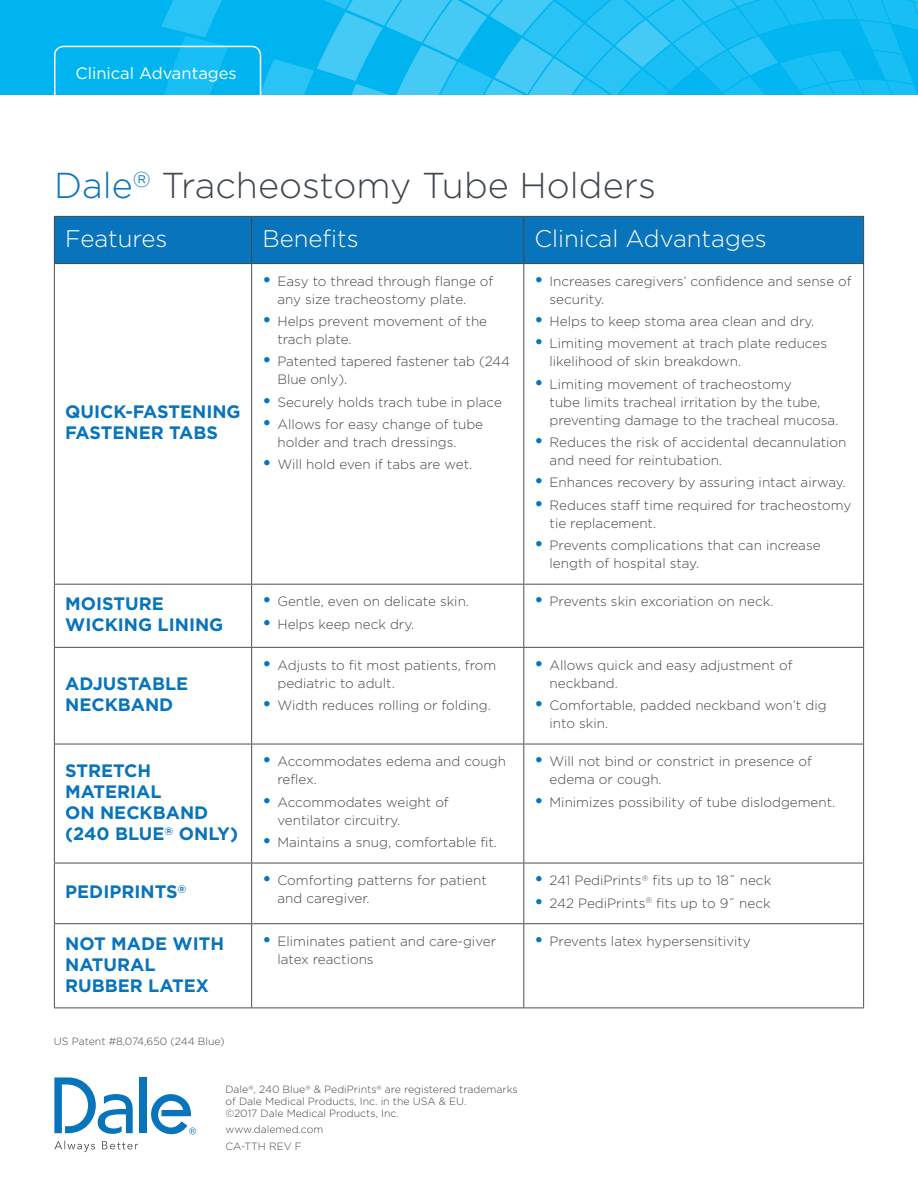
<style>
.page{position:relative;width:918px;height:1188px;background:#fff}
.page>*{position:absolute;margin:0;border:0;box-sizing:border-box;transform-origin:0 0}
.t1{font:300 36px "Gotham HTF";color:#40474e}
.t2{font:300 24px "Gotham HTF";color:#fff}
.t3{font:700 18px/21px "Gotham HTF";color:#0874bb}
.t4{font:16.5px "Gotham HTF";color:#fff}
.t5{font:300 13.5px/18px "Gotham HTF";color:#40474e}
.t6{font:300 10.5px/12px "Gotham HTF";color:#40474e}
.s1{color:#0874bb}
.s2{font-weight:700;font-size:18px;color:#0874bb}
</style>
<div class="page">
<div style="left:0;top:0;width:918px;height:94px;background:#00b5ef"></div>
<svg style="left:251px;top:0;width:667px;height:95px"></svg>
<svg style="left:160px;top:0;width:78px;height:94px"></svg>
<div style="left:54px;top:46px;width:207px;height:87px;border:2px solid #fff;border-radius:9px"></div>
<svg style="left:54px;top:1141px;width:84px;height:11px"></svg>
<div style="left:140px;top:1077px;width:7px;height:56px;background:#0874bb"></div>
<svg style="left:151px;top:1094px;width:45px;height:41px"></svg>
<svg style="left:54px;top:1077px;width:79px;height:57px"></svg>
<div style="left:55px;top:217px;width:808px;height:46px;background:#0874bb"></div>
<hr style="left:54px;top:216px;width:198px;height:1px;background:#40474e">
<hr style="left:54px;top:217px;width:1px;height:46px;background:#40474e">
<hr style="left:252px;top:216px;width:272px;height:1px;background:#40474e">
<hr style="left:251px;top:217px;width:1px;height:46px;background:#40474e">
<hr style="left:524px;top:216px;width:340px;height:1px;background:#40474e">
<hr style="left:523px;top:217px;width:1px;height:46px;background:#40474e">
<hr style="left:863px;top:217px;width:1px;height:46px;background:#40474e">
<hr style="left:54px;top:263px;width:198px;height:1px;background:#40474e">
<hr style="left:252px;top:263px;width:272px;height:1px;background:#40474e">
<hr style="left:524px;top:263px;width:340px;height:1px;background:#40474e">
<hr style="left:54px;top:264px;width:1px;height:320px;background:#4a4f55">
<hr style="left:251px;top:264px;width:1px;height:320px;background:#4a4f55">
<hr style="left:523px;top:264px;width:1px;height:320px;background:#4a4f55">
<hr style="left:863px;top:264px;width:1px;height:320px;background:#4a4f55">
<hr style="left:54px;top:584px;width:198px;height:1px;background:#4a4f55">
<hr style="left:54px;top:585px;width:1px;height:62px;background:#4a4f55">
<hr style="left:252px;top:584px;width:272px;height:1px;background:#4a4f55">
<hr style="left:251px;top:585px;width:1px;height:62px;background:#4a4f55">
<hr style="left:524px;top:584px;width:340px;height:1px;background:#4a4f55">
<hr style="left:523px;top:585px;width:1px;height:62px;background:#4a4f55">
<hr style="left:863px;top:585px;width:1px;height:62px;background:#4a4f55">
<hr style="left:54px;top:647px;width:198px;height:1px;background:#4a4f55">
<hr style="left:54px;top:648px;width:1px;height:96px;background:#4a4f55">
<hr style="left:252px;top:647px;width:272px;height:1px;background:#4a4f55">
<hr style="left:251px;top:648px;width:1px;height:96px;background:#4a4f55">
<hr style="left:524px;top:647px;width:340px;height:1px;background:#4a4f55">
<hr style="left:523px;top:648px;width:1px;height:96px;background:#4a4f55">
<hr style="left:863px;top:648px;width:1px;height:96px;background:#4a4f55">
<hr style="left:54px;top:744px;width:198px;height:1px;background:#4a4f55">
<hr style="left:54px;top:744px;width:1px;height:119px;background:#4a4f55">
<hr style="left:252px;top:744px;width:272px;height:1px;background:#4a4f55">
<hr style="left:251px;top:744px;width:1px;height:119px;background:#4a4f55">
<hr style="left:524px;top:744px;width:340px;height:1px;background:#4a4f55">
<hr style="left:523px;top:744px;width:1px;height:119px;background:#4a4f55">
<hr style="left:863px;top:744px;width:1px;height:119px;background:#4a4f55">
<hr style="left:54px;top:863px;width:198px;height:1px;background:#4a4f55">
<hr style="left:54px;top:863px;width:1px;height:60px;background:#4a4f55">
<hr style="left:252px;top:863px;width:272px;height:1px;background:#4a4f55">
<hr style="left:251px;top:863px;width:1px;height:60px;background:#4a4f55">
<hr style="left:524px;top:863px;width:340px;height:1px;background:#4a4f55">
<hr style="left:523px;top:863px;width:1px;height:60px;background:#4a4f55">
<hr style="left:863px;top:863px;width:1px;height:60px;background:#4a4f55">
<hr style="left:54px;top:923px;width:198px;height:1px;background:#4a4f55">
<hr style="left:54px;top:924px;width:1px;height:84px;background:#4a4f55">
<hr style="left:252px;top:923px;width:272px;height:1px;background:#4a4f55">
<hr style="left:251px;top:924px;width:1px;height:84px;background:#4a4f55">
<hr style="left:524px;top:923px;width:340px;height:1px;background:#4a4f55">
<hr style="left:523px;top:924px;width:1px;height:84px;background:#4a4f55">
<hr style="left:863px;top:924px;width:1px;height:84px;background:#4a4f55">
<hr style="left:54px;top:1008px;width:198px;height:1px;background:#4a4f55">
<hr style="left:252px;top:1008px;width:272px;height:1px;background:#4a4f55">
<hr style="left:524px;top:1008px;width:340px;height:1px;background:#4a4f55">
<p class="t4" style="left:76px;top:67px;width:163px">Clinical Advantages</p>
<h1 class="t1" style="left:54px;top:171px;width:604px"><span class="s1">Dale</span><sup>®</sup> Tracheostomy Tube Holders</h1>
<h2 class="t2" style="left:65px;top:230px;width:104px">Features</h2>
<h2 class="t2" style="left:262px;top:230px;width:98px">Benefits</h2>
<h2 class="t2" style="left:535px;top:230px;width:234px">Clinical Advantages</h2>
<h3 class="t3" style="left:65px;top:403px;width:177px">QUICK-FASTENING<br>FASTENER TABS</h3>
<p class="t5" style="left:277px;top:273px;width:218px;text-indent:-15px"><span class="s2">•</span> Easy to thread through flange of any size tracheostomy plate.</p>
<p class="t5" style="left:277px;top:313px;width:211px;text-indent:-15px"><span class="s2">•</span> Helps prevent movement of the trach plate.</p>
<p class="t5" style="left:277px;top:354px;width:234px;text-indent:-15px"><span class="s2">•</span> Patented tapered fastener tab (244<br>Blue only).</p>
<p class="t5" style="left:262px;top:394px;width:241px"><span class="s2">•</span> Securely holds trach tube in place</p>
<p class="t5" style="left:277px;top:416px;width:207px;text-indent:-15px"><span class="s2">•</span> Allows for easy change of tube holder and trach dressings.</p>
<p class="t5" style="left:262px;top:457px;width:211px"><span class="s2">•</span> Will hold even if tabs are wet.</p>
<h3 class="t3" style="left:65px;top:594px;width:160px">MOISTURE<br>WICKING LINING</h3>
<p class="t5" style="left:262px;top:594px;width:208px"><span class="s2">•</span> Gentle, even on delicate skin.</p>
<p class="t5" style="left:262px;top:616px;width:153px"><span class="s2">•</span> Helps keep neck dry.</p>
<h3 class="t3" style="left:65px;top:674px;width:125px">ADJUSTABLE<br>NECKBAND</h3>
<p class="t5" style="left:277px;top:657px;width:220px;text-indent:-15px"><span class="s2">•</span> Adjusts to fit most patients, from pediatric to adult.</p>
<p class="t5" style="left:262px;top:697px;width:230px"><span class="s2">•</span> Width reduces rolling or folding.</p>
<h3 class="t3" style="left:65px;top:761px;width:174px">STRETCH<br>MATERIAL<br>ON NECKBAND (240 BLUE<sup>®</sup> ONLY)</h3>
<p class="t5" style="left:277px;top:753px;width:230px;text-indent:-15px"><span class="s2">•</span> Accommodates edema and cough reflex.</p>
<p class="t5" style="left:277px;top:794px;width:173px;text-indent:-15px"><span class="s2">•</span> Accommodates weight of ventilator circuitry.</p>
<p class="t5" style="left:262px;top:834px;width:236px"><span class="s2">•</span> Maintains a snug, comfortable fit.</p>
<p class="t5" style="left:550px;top:273px;width:304px;text-indent:-15px"><span class="s2">•</span> Increases caregivers’ confidence and sense of security.</p>
<p class="t5" style="left:535px;top:313px;width:281px"><span class="s2">•</span> Helps to keep stoma area clean and dry.</p>
<p class="t5" style="left:550px;top:336px;width:279px;text-indent:-15px"><span class="s2">•</span> Limiting movement at trach plate reduces likelihood of skin breakdown.</p>
<p class="t5" style="left:550px;top:376px;width:290px;text-indent:-15px"><span class="s2">•</span> Limiting movement of tracheostomy<br>tube limits tracheal irritation by the tube, preventing damage to the tracheal mucosa.</p>
<p class="t5" style="left:550px;top:434px;width:298px;text-indent:-15px"><span class="s2">•</span> Reduces the risk of accidental decannulation and need for reintubation.</p>
<p class="t5" style="left:535px;top:475px;width:313px"><span class="s2">•</span> Enhances recovery by assuring intact airway.</p>
<p class="t5" style="left:550px;top:497px;width:303px;text-indent:-15px"><span class="s2">•</span> Reduces staff time required for tracheostomy tie replacement.</p>
<p class="t5" style="left:550px;top:537px;width:273px;text-indent:-15px"><span class="s2">•</span> Prevents complications that can increase length of hospital stay.</p>
<p class="t5" style="left:535px;top:594px;width:240px"><span class="s2">•</span> Prevents skin excoriation on neck.</p>
<p class="t5" style="left:550px;top:657px;width:245px;text-indent:-15px"><span class="s2">•</span> Allows quick and easy adjustment of neckband.</p>
<p class="t5" style="left:550px;top:697px;width:279px;text-indent:-15px"><span class="s2">•</span> Comfortable, padded neckband won’t dig into skin.</p>
<p class="t5" style="left:550px;top:753px;width:264px;text-indent:-15px"><span class="s2">•</span> Will not bind or constrict in presence of edema or cough.</p>
<p class="t5" style="left:535px;top:794px;width:302px"><span class="s2">•</span> Minimizes possibility of tube dislodgement.</p>
<h3 class="t3" style="left:65px;top:883px;width:123px">PEDIPRINTS<sup>®</sup></h3>
<p class="t5" style="left:277px;top:872px;width:211px;text-indent:-15px"><span class="s2">•</span> Comforting patterns for patient and caregiver.</p>
<p class="t5" style="left:535px;top:872px;width:238px"><span class="s2">•</span> 241 PediPrints<sup>®</sup> fits up to 18˝ neck</p>
<p class="t5" style="left:535px;top:895px;width:238px"><span class="s2">•</span> 242 PediPrints<sup>®</sup> fits up to 9˝ neck</p>
<h3 class="t3" style="left:65px;top:934px;width:161px">NOT MADE WITH<br>NATURAL<br>RUBBER LATEX</h3>
<p class="t5" style="left:277px;top:933px;width:220px;text-indent:-15px"><span class="s2">•</span> Eliminates patient and care-giver latex reactions</p>
<p class="t5" style="left:535px;top:933px;width:218px"><span class="s2">•</span> Prevents latex hypersensitivity</p>
<p class="t6" style="left:54px;top:1036px;width:172px">US Patent #8,074,650 (244 Blue)</p>
<p class="t6" style="left:225px;top:1084px;width:294px">Dale<sup>®</sup>, 240 Blue<sup>®</sup> &amp; PediPrints<sup>®</sup> are registered trademarks of Dale Medical Products, Inc. in the USA &amp; EU.<br>©2017 Dale Medical Products, Inc.</p>
<p class="t6" style="left:225px;top:1122px;width:99px;line-height:16.5px">www.dalemed.com<br>CA-TTH REV F</p>
</div>
